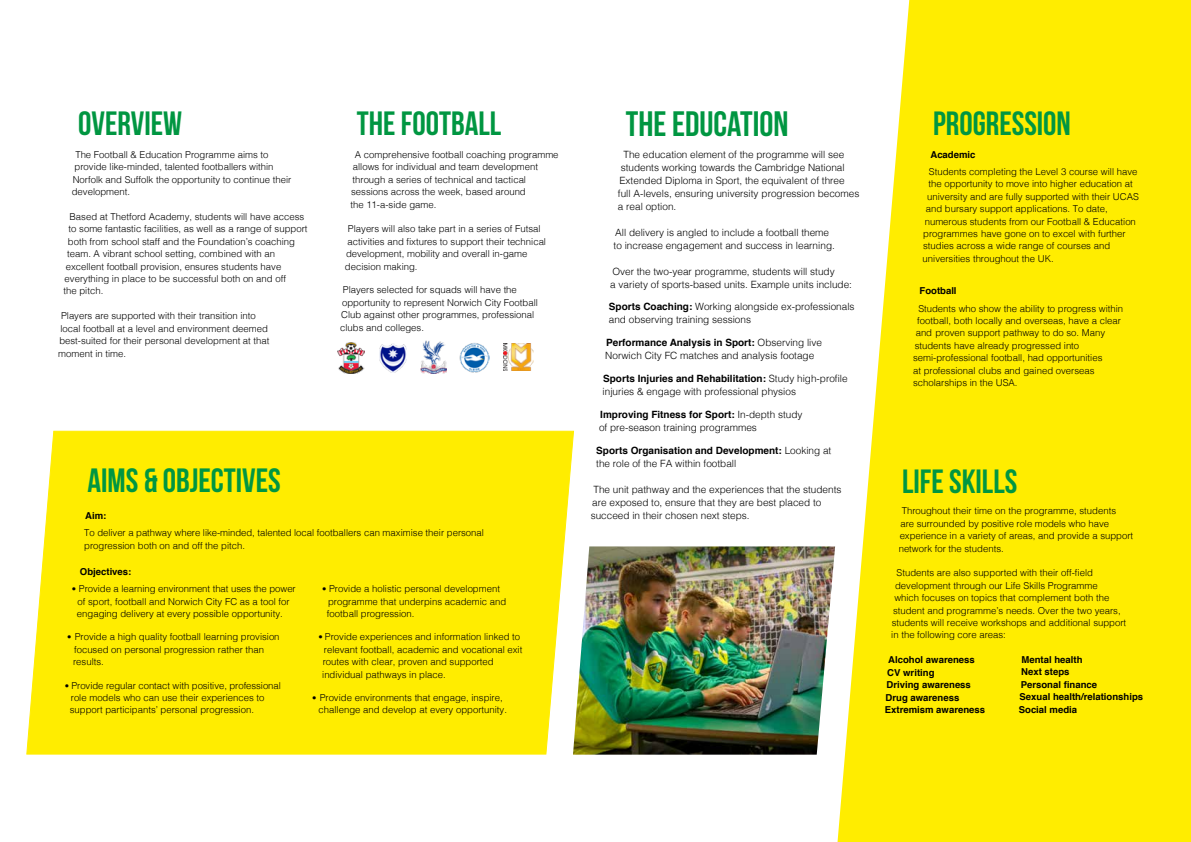
<style>
.page{position:relative;width:1191px;height:842px;background:#fff}
.page>*{position:absolute;margin:0;border:0;box-sizing:border-box;transform-origin:0 0}
.t1{font:700 35.3px "Bebas Neue";color:#009641}
.t2{font:700 33.7px "Bebas Neue";color:#009641}
.t3{font:700 33.6px "Bebas Neue";color:#009641}
.t4{font:300 10px/13px "Helvetica";color:#000}
.t5{font:300 9.5px/12.4px "Helvetica";color:#000}
.t6{font:700 9.5px/12.4px "Helvetica";color:#000}
.s1{font-size:8.7px}
.s2{font-weight:700}
</style>
<div class="page">
<svg style="left:837px;top:0;width:354px;height:842px;background:#ffee1a"></svg>
<div style="left:26px;top:430px;width:548px;height:325px;background:#ffed00"></div>
<img style="left:573px;top:546px;width:262px;height:209px">
<img style="left:337px;top:343px;width:28px;height:31px">
<img style="left:380px;top:343px;width:26px;height:29px">
<img style="left:420px;top:341px;width:26px;height:32px">
<img style="left:460px;top:343px;width:30px;height:29px">
<img style="left:503px;top:343px;width:30px;height:28px">
<h2 class="t2" style="left:78px;top:105px;width:106px">OVERVIEW</h2>
<p class="t5" style="left:72px;top:148px;width:221px;text-indent:4px">The Football &amp; Education Programme aims to provide like-minded, talented footballers within Norfolk and Suffolk the opportunity to continue their development.</p>
<p class="t5" style="left:70px;top:210px;width:236px">Based at Thetford Academy, students will have access</p>
<p class="t5" style="left:69px;top:222px;width:240px">to some fantastic facilities, as well as a range of support</p>
<p class="t5" style="left:68px;top:235px;width:229px">both from school staff and the Foundation’s coaching</p>
<p class="t5" style="left:67px;top:247px;width:209px">team. A vibrant school setting, combined with an</p>
<p class="t5" style="left:66px;top:259px;width:217px">excellent football provision, ensures students have</p>
<p class="t5" style="left:65px;top:272px;width:223px">everything in place to be successful both on and off</p>
<p class="t5" style="left:64px;top:284px;width:41px">the pitch.</p>
<p class="t5" style="left:58px;top:309px;width:213px;text-indent:3px">Players are supported with their transition into local football at a level and environment deemed best-suited for their personal development at that moment in time.</p>
<h2 class="t2" style="left:357px;top:105px;width:146px">THE FOOTBALL</h2>
<p class="t5" style="left:350px;top:148px;width:210px;text-indent:4px">A comprehensive football coaching programme allows for individual and team development through a series of technical and tactical sessions across the week, based around<br>the 11-a-side game.</p>
<p class="t5" style="left:345px;top:222px;width:203px;text-indent:3px">Players will also take part in a series of Futsal activities and fixtures to support their technical development, mobility and overall in-game decision making.</p>
<p class="t5" style="left:340px;top:283px;width:199px">Players selected for squads will have the opportunity to represent Norwich City Football Club against other programmes, professional clubs and colleges.</p>
<h2 class="t2" style="left:87px;top:461px;width:195px">AIMS &amp; OBJECTIVES</h2>
<p class="t6" style="left:85px;top:510px;width:23px">Aim:</p>
<p class="t5" style="left:84px;top:526px;width:401px">To deliver a pathway where like-minded, talented local footballers can maximise their personal progression both on and off the pitch.</p>
<p class="t6" style="left:80px;top:566px;width:53px">Objectives:</p>
<p class="t5" style="left:77px;top:582px;width:220px;text-indent:-5px"><span class="s1">•</span> Provide a learning environment that uses the power of sport, football and Norwich City FC as a tool for engaging delivery at every possible opportunity.</p>
<p class="t5" style="left:73px;top:630px;width:208px;text-indent:-6px"><span class="s1">•</span> Provide a high quality football learning provision focused on personal progression rather than results.</p>
<p class="t5" style="left:70px;top:678px;width:212px;text-indent:-5px"><span class="s1">•</span> Provide regular contact with positive, professional role models who can use their experiences to support participants’ personal progression.</p>
<p class="t5" style="left:327px;top:582px;width:181px;text-indent:-5px"><span class="s1">•</span> Provide a holistic personal development programme that underpins academic and football progression.</p>
<p class="t5" style="left:322px;top:630px;width:202px;text-indent:-4px"><span class="s1">•</span> Provide experiences and information linked to relevant football, academic and vocational exit routes with clear, proven and supported individual pathways in place.</p>
<p class="t5" style="left:318px;top:691px;width:190px;text-indent:-6px"><span class="s1">•</span> Provide environments that engage, inspire, challenge and develop at every opportunity.</p>
<h1 class="t1" style="left:626px;top:105px;width:164px">THE EDUCATION</h1>
<p class="t4" style="left:618px;top:147px;width:243px;text-indent:6px">The education element of the programme will see students working towards the Cambridge National Extended Diploma in Sport, the equivalent of three<br>full A-levels, ensuring university progression becomes a real option.</p>
<p class="t4" style="left:613px;top:225px;width:223px">All delivery is angled to include a football theme to increase engagement and success in learning.</p>
<p class="t4" style="left:610px;top:264px;width:243px">Over the two-year programme, students will study<br>a variety of sports-based units. Example units include:</p>
<p class="t4" style="left:609px;top:299px;width:247px"><span class="s2">Sports Coaching:</span> Working alongside ex-professionals and observing training sessions</p>
<p class="t4" style="left:605px;top:335px;width:218px"><span class="s2">Performance Analysis in Sport:</span> Observing live<br>Norwich City FC matches and analysis footage</p>
<p class="t4" style="left:602px;top:371px;width:247px"><span class="s2">Sports Injuries and Rehabilitation:</span> Study high-profi le injuries &amp; engage with professional physios</p>
<p class="t4" style="left:599px;top:407px;width:205px"><span class="s2">Improving Fitness for Sport:</span> In-depth study of pre-season training programmes</p>
<p class="t4" style="left:596px;top:443px;width:237px"><span class="s2">Sports Organisation and Development:</span> Looking at the role of the FA within football</p>
<p class="t4" style="left:590px;top:482px;width:252px">The unit pathway and the experiences that the students are exposed to, ensure that they are best placed to succeed in their chosen next steps.</p>
<h3 class="t3" style="left:933px;top:105px;width:139px">PROGRESSION</h3>
<p class="t6" style="left:930px;top:148px;width:47px">Academic</p>
<p class="t5" style="left:929px;top:165px;width:210px">Students completing the Level 3 course will have</p>
<p class="t5" style="left:928px;top:177px;width:206px">the opportunity to move into higher education at</p>
<p class="t5" style="left:927px;top:190px;width:213px">university and are fully supported with their UCAS</p>
<p class="t5" style="left:926px;top:202px;width:183px">and bursary support applications. To date,</p>
<p class="t5" style="left:924px;top:214px;width:213px">numerous students from our Football &amp; Education</p>
<p class="t5" style="left:923px;top:227px;width:204px">programmes have gone on to excel with further</p>
<p class="t5" style="left:923px;top:239px;width:188px">studies across a wide range of courses and</p>
<p class="t5" style="left:922px;top:252px;width:133px">universities throughout the UK.</p>
<p class="t6" style="left:919px;top:285px;width:39px">Football</p>
<p class="t5" style="left:918px;top:301px;width:206px">Students who show the ability to progress within</p>
<p class="t5" style="left:917px;top:314px;width:205px">football, both locally and overseas, have a clear</p>
<p class="t5" style="left:915px;top:326px;width:191px">and proven support pathway to do so. Many</p>
<p class="t5" style="left:914px;top:339px;width:166px">students have already progressed into</p>
<p class="t5" style="left:913px;top:351px;width:191px">semi-professional football, had opportunities</p>
<p class="t5" style="left:913px;top:363px;width:183px">at professional clubs and gained overseas</p>
<p class="t5" style="left:913px;top:376px;width:106px">scholarships in the USA.</p>
<h3 class="t3" style="left:902px;top:463px;width:117px">LIFE SKILLS</h3>
<p class="t5" style="left:898px;top:504px;width:236px;text-indent:3px">Throughout their time on the programme, students<br>are surrounded by positive role models who have experience in a variety of areas, and provide a support network for the students.</p>
<p class="t5" style="left:896px;top:566px;width:198px">Students are also supported with their off-field</p>
<p class="t5" style="left:895px;top:579px;width:204px">development through our Life Skills Programme</p>
<p class="t5" style="left:894px;top:591px;width:216px">which focuses on topics that complement both the</p>
<p class="t5" style="left:893px;top:603px;width:229px">student and programme’s needs. Over the two years,</p>
<p class="t5" style="left:891px;top:616px;width:236px">students will receive workshops and additional support</p>
<p class="t5" style="left:891px;top:628px;width:116px">in the following core areas:</p>
<p class="t6" style="left:884px;top:654px;width:102px;text-indent:3px">Alcohol awareness<br>CV writing<br>Driving awareness<br>Drug awareness<br>Extremism awareness</p>
<p class="t6" style="left:1018px;top:654px;width:126px">Mental health<br>Next steps<br>Personal finance<br>Sexual health/relationships<br>Social media</p>
</div>
